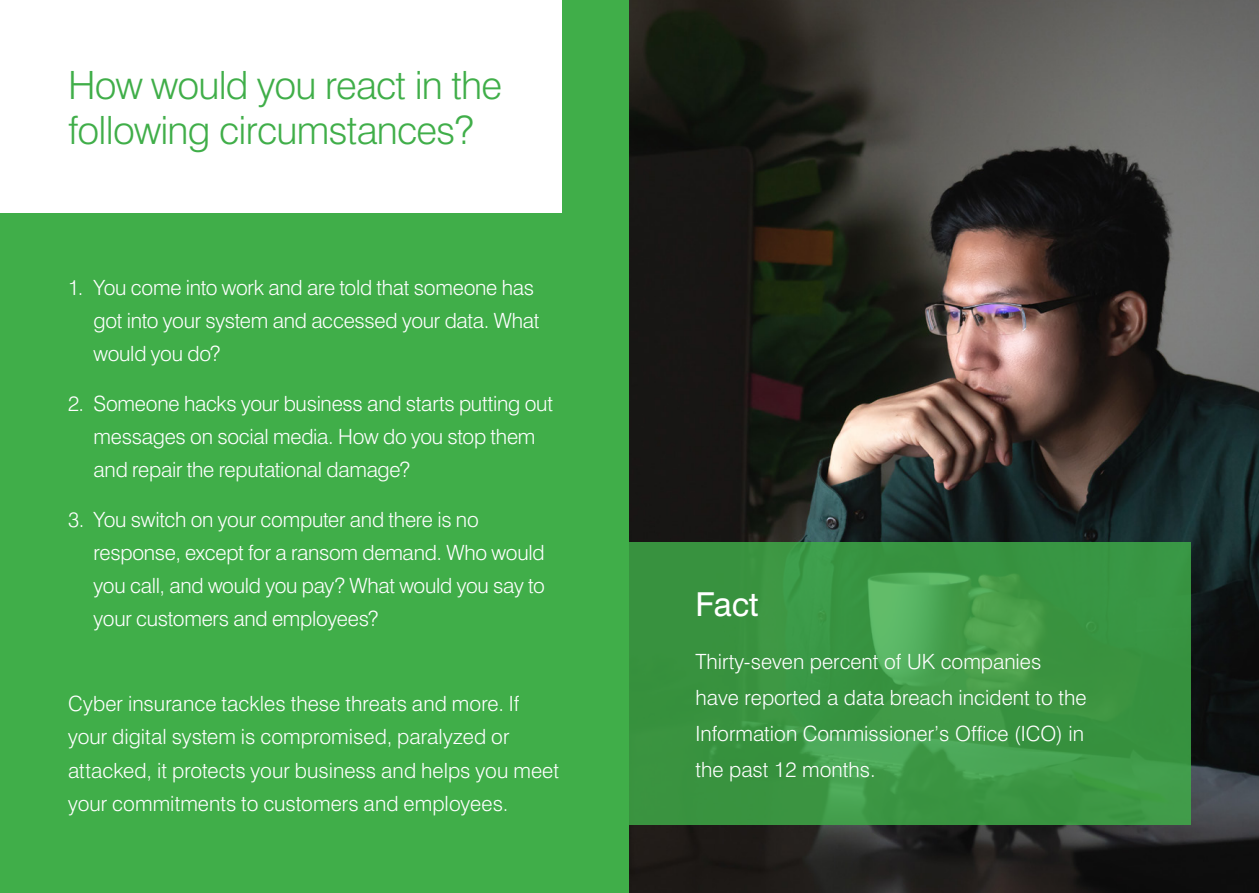
<style>
.page{position:relative;width:1259px;height:893px;background:#fff}
.page>*{position:absolute;margin:0;border:0;box-sizing:border-box;transform-origin:0 0}
.Yellow_Box_Headline{font:300 39px/45px "Swiss 721 BT";letter-spacing:-.02em;color:#40ae49}
.Yellow_Box_Headline-2{font:33px "Swiss 721 BT";color:#fff}
.Body_Copy{font:300 21px/33px "Swiss 721 BT";letter-spacing:-.01em;color:#fff}
.Yellow_Box_Text{font:300 21px/36px "Swiss 721 BT";color:#fff}
</style>
<div class="page">
<div style="left:0;top:0;width:629px;height:893px;background:#40ae49"></div>
<div style="left:0;top:0;width:561px;height:212px;background:#fff"></div>
<img style="left:629px;top:0;width:630px;height:893px">
<svg style="left:629px;top:543px;width:562px;height:282px;background:#3d9745"></svg>
<p class="Yellow_Box_Headline" style="left:68px;top:63px;width:436px">How would you react in the following circumstances?</p>
<p class="Body_Copy" style="left:94px;top:271px;width:447px;text-indent:-26px">1. You come into work and are told that someone has got into your system and accessed your data. What would you do?</p>
<p class="Body_Copy" style="left:94px;top:387px;width:461px;text-indent:-26px">2. Someone hacks your business and starts putting out messages on social media. How do you stop them and repair the reputational damage?</p>
<p class="Body_Copy" style="left:94px;top:503px;width:453px;text-indent:-26px">3. You switch on your computer and there is no response, except for a ransom demand. Who would you call, and would you pay? What would you say to your customers and employees?</p>
<p class="Body_Copy" style="left:68px;top:687px;width:492px">Cyber insurance tackles these threats and more. If your digital system is compromised, paralyzed or attacked, it protects your business and helps you meet your commitments to customers and employees.</p>
<p class="Yellow_Box_Headline-2" style="left:695px;top:584px;width:64px">Fact</p>
<p class="Yellow_Box_Text" style="left:695px;top:643px;width:393px">Thirty-seven percent of UK companies have reported a data breach incident to the Information Commissioner’s Office (ICO) in the past 12 months.</p>
</div>
